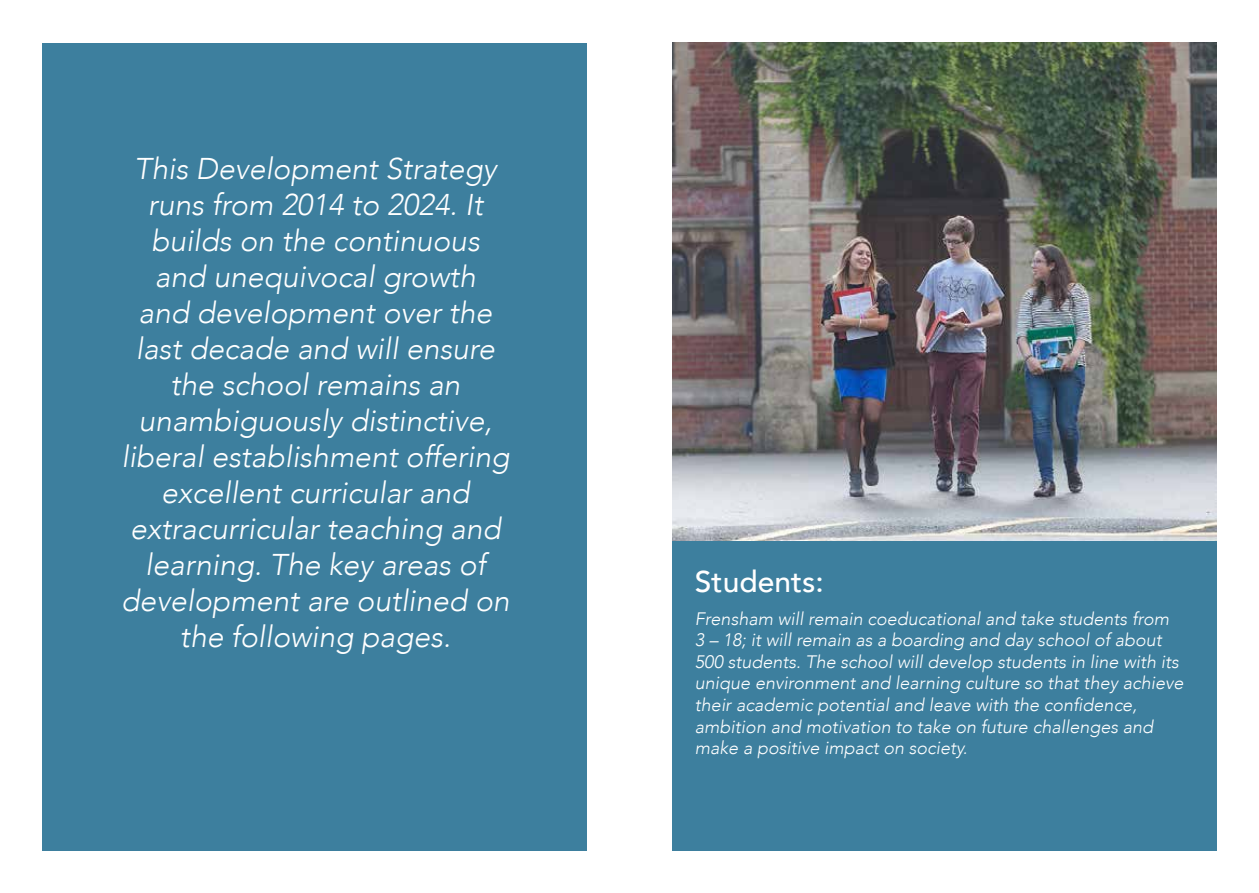
<style>
.page{position:relative;width:1259px;height:893px;background:#fff}
.page>*{position:absolute;margin:0;border:0;box-sizing:border-box;transform-origin:0 0}
.t1{font:italic 300 30px/36px "Avenir";color:#fff;text-align:center}
.t2{font:500 30px "Avenir";color:#fff}
.t3{font:italic 300 18px/21.6px "Avenir";color:#fff}
</style>
<div class="page">
<div style="left:43px;top:43px;width:544px;height:807px;background:#3d7f9e"></div>
<div style="left:672px;top:512px;width:544px;height:338px;background:#3d7f9e"></div>
<img style="left:672px;top:43px;width:544px;height:498px">
<p class="t1" style="left:121px;top:151px;width:390px">This Development Strategy runs from 2014 to 2024. It builds on the continuous<br>and unequivocal growth<br>and development over the last decade and will ensure the school remains an unambiguously distinctive, liberal establishment offering excellent curricular and extracurricular teaching and learning. The key areas of development are outlined on the following pages.</p>
<h1 class="t2" style="left:695px;top:556px;width:130px">Students:</h1>
<p class="t3" style="left:695px;top:608px;width:490px">Frensham will remain coeducational and take students from<br>3 – 18; it will remain as a boarding and day school of about 500 students. The school will develop students in line with its unique environment and learning culture so that they achieve their academic potential and leave with the confidence, ambition and motivation to take on future challenges and make a positive impact on society.</p>
</div>
